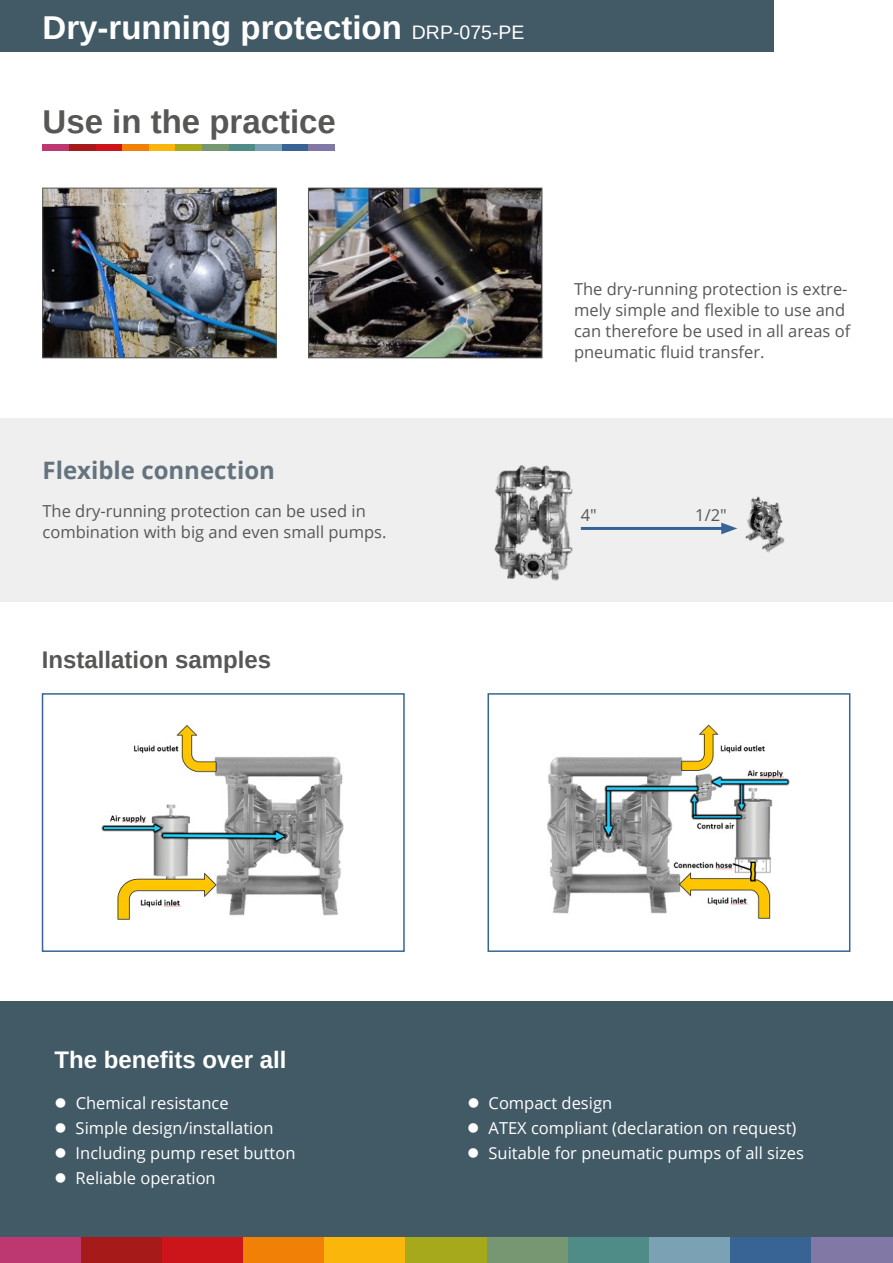
<style>
.page{position:relative;width:893px;height:1263px;background:#fff}
.page>*{position:absolute;margin:0;border:0;box-sizing:border-box;transform-origin:0 0}
.t1{font:700 33px "Arimo";color:#fff}
.t2{font:700 33px "Arimo";color:#575756}
.t3{font:700 24px "Arimo";color:#575756}
.t4{font:700 24px "Arimo";color:#fff}
.t5{font:700 24px "Open Sans";color:#64737e}
.t6{font:16.5px/21px "Open Sans";color:#575756}
.t7{font:16.5px/25.2px "Open Sans";color:#fff}
.s1{font-weight:400;font-size:19.5px}
</style>
<div class="page">
<div style="left:0;top:1001px;width:893px;height:245px;background:#425a65"></div>
<div style="left:0;top:418px;width:893px;height:184px;background:#eeefee"></div>
<div style="left:0;top:1237px;width:81px;height:26px;background:#bd3770"></div>
<div style="left:81px;top:1237px;width:81px;height:26px;background:#a61a1a"></div>
<div style="left:162px;top:1237px;width:82px;height:26px;background:#cc151b"></div>
<div style="left:244px;top:1237px;width:81px;height:26px;background:#f08006"></div>
<div style="left:325px;top:1237px;width:81px;height:26px;background:#fab60a"></div>
<div style="left:406px;top:1237px;width:81px;height:26px;background:#a6a91b"></div>
<div style="left:487px;top:1237px;width:81px;height:26px;background:#779672"></div>
<div style="left:568px;top:1237px;width:81px;height:26px;background:#4f8c87"></div>
<div style="left:649px;top:1237px;width:82px;height:26px;background:#7ba1b5"></div>
<div style="left:731px;top:1237px;width:81px;height:26px;background:#386495"></div>
<div style="left:812px;top:1237px;width:81px;height:26px;background:#8278a5"></div>
<div style="left:0;top:0;width:774px;height:51px;background:#425a65"></div>
<div style="left:43px;top:144px;width:26px;height:7px;background:#bd3770"></div>
<div style="left:69px;top:144px;width:27px;height:7px;background:#a61a1a"></div>
<div style="left:96px;top:144px;width:26px;height:7px;background:#cc151b"></div>
<div style="left:122px;top:144px;width:27px;height:7px;background:#f08006"></div>
<div style="left:149px;top:144px;width:27px;height:7px;background:#fab60a"></div>
<div style="left:176px;top:144px;width:26px;height:7px;background:#a6a91b"></div>
<div style="left:202px;top:144px;width:27px;height:7px;background:#779672"></div>
<div style="left:229px;top:144px;width:26px;height:7px;background:#4f8c87"></div>
<div style="left:255px;top:144px;width:27px;height:7px;background:#7ba1b5"></div>
<div style="left:282px;top:144px;width:27px;height:7px;background:#386495"></div>
<div style="left:309px;top:144px;width:26px;height:7px;background:#8278a5"></div>
<img style="left:45px;top:190px;width:229px;height:166px">
<div style="left:43px;top:188px;width:233px;height:170px;border:1px solid #575756"></div>
<img style="left:310px;top:190px;width:230px;height:166px">
<div style="left:308px;top:188px;width:234px;height:170px;border:1px solid #575756"></div>
<img style="left:494px;top:465px;width:87px;height:116px">
<img style="left:745px;top:497px;width:39px;height:55px">
<hr style="left:581px;top:527px;width:146px;height:3px;background:#386495">
<svg style="left:721px;top:523px;width:16px;height:11px"></svg>
<img style="left:102px;top:724px;width:242px;height:196px">
<div style="left:42px;top:693px;width:363px;height:259px;border:2px solid #386495"></div>
<img style="left:547px;top:724px;width:243px;height:195px">
<div style="left:487px;top:693px;width:363px;height:259px;border:2px solid #386495"></div>
<h1 class="t1" style="left:43px;top:5px;width:484px">Dry-running protection <span class="s1">DRP-075-PE</span></h1>
<h1 class="t2" style="left:43px;top:99px;width:295px">Use in the practice</h1>
<p class="t6" style="left:574px;top:278px;width:278px">The dry-running protection is extre&shy;mely simple and flexible to use and can therefore be used in all areas of pneumatic fluid transfer.</p>
<h2 class="t5" style="left:43px;top:453px;width:234px">Flexible connection</h2>
<p class="t6" style="left:43px;top:500px;width:345px">The dry-running protection can be used in combination with big and even small pumps.</p>
<p class="t6" style="left:581px;top:504px;width:18px">4"</p>
<p class="t6" style="left:695px;top:504px;width:33px">1/2"</p>
<h2 class="t3" style="left:42px;top:643px;width:231px">Installation samples</h2>
<h2 class="t4" style="left:54px;top:1043px;width:234px">The benefits over all</h2>
<p class="t7" style="left:76px;top:1090px;width:221px">Chemical resistance<br>Simple design/installation<br>Including pump reset button<br>Reliable operation</p>
<p class="t7" style="left:489px;top:1090px;width:317px">Compact design<br>ATEX compliant (declaration on request)<br>Suitable for pneumatic pumps of all sizes</p>
</div>
